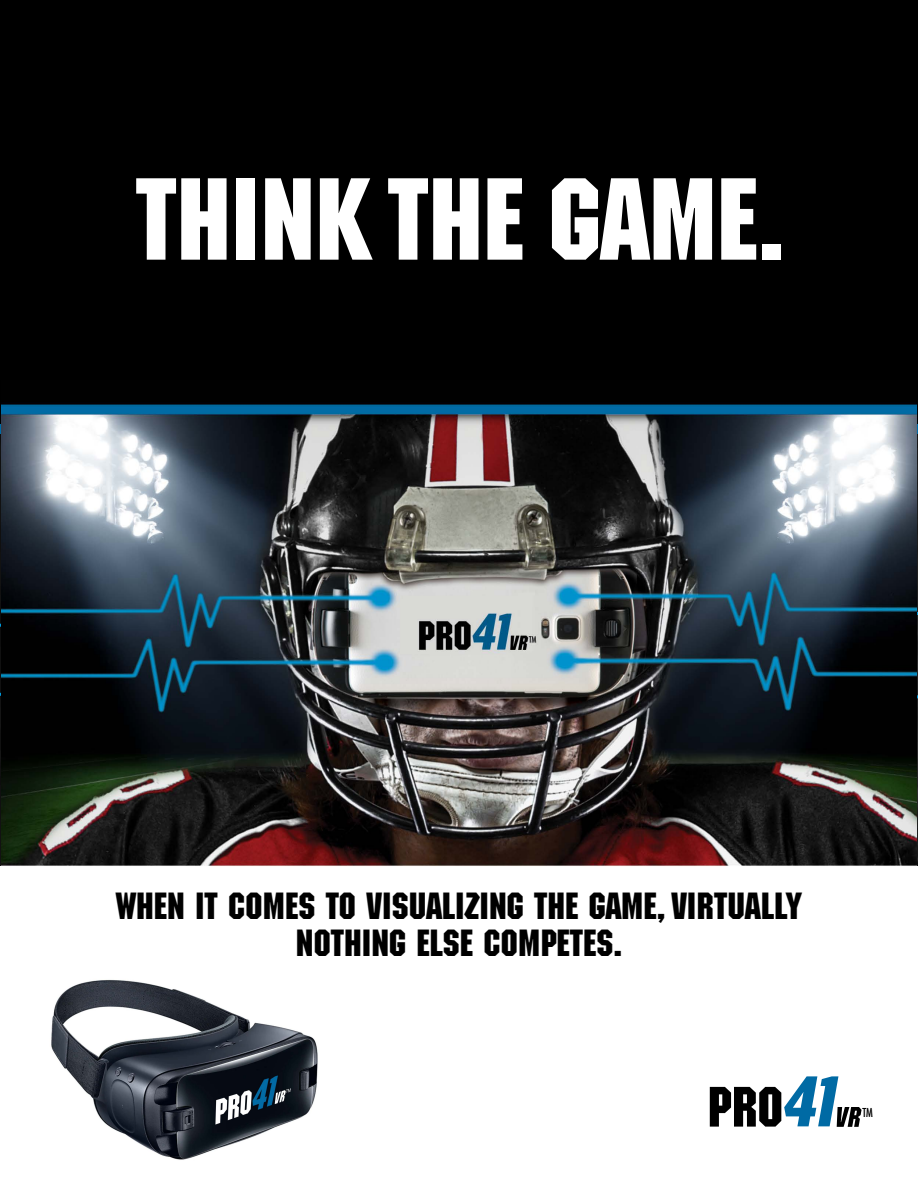
<style>
.page{position:relative;width:918px;height:1188px;background:#fff}
.page>*{position:absolute;margin:0;border:0;box-sizing:border-box;transform-origin:0 0}
.t1{font:113.55px "Machine";color:#fff}
.t2{font:36.9px/36.9px "Machine";color:#000;text-align:center}
.t3{font:condensed 12px "Futura";color:#000}
</style>
<div class="page">
<div style="left:0;top:0;width:918px;height:432px;background:#000"></div>
<svg style="left:710px;top:1076px;width:152px;height:51px"></svg>
<img style="left:51px;top:980px;width:267px;height:180px">
<img style="left:1px;top:404px;width:916px;height:462px">
<h1 class="t1" style="left:136px;top:154px;width:651px">THINK THE GAME.</h1>
<p class="t2" style="left:116px;top:889px;width:687px">WHEN IT COMES TO VISUALIZING THE GAME, VIRTUALLY<br>NOTHING ELSE COMPETES.</p>
<p class="t3" style="left:862px;top:1105px;width:12px">TM</p>
</div>
